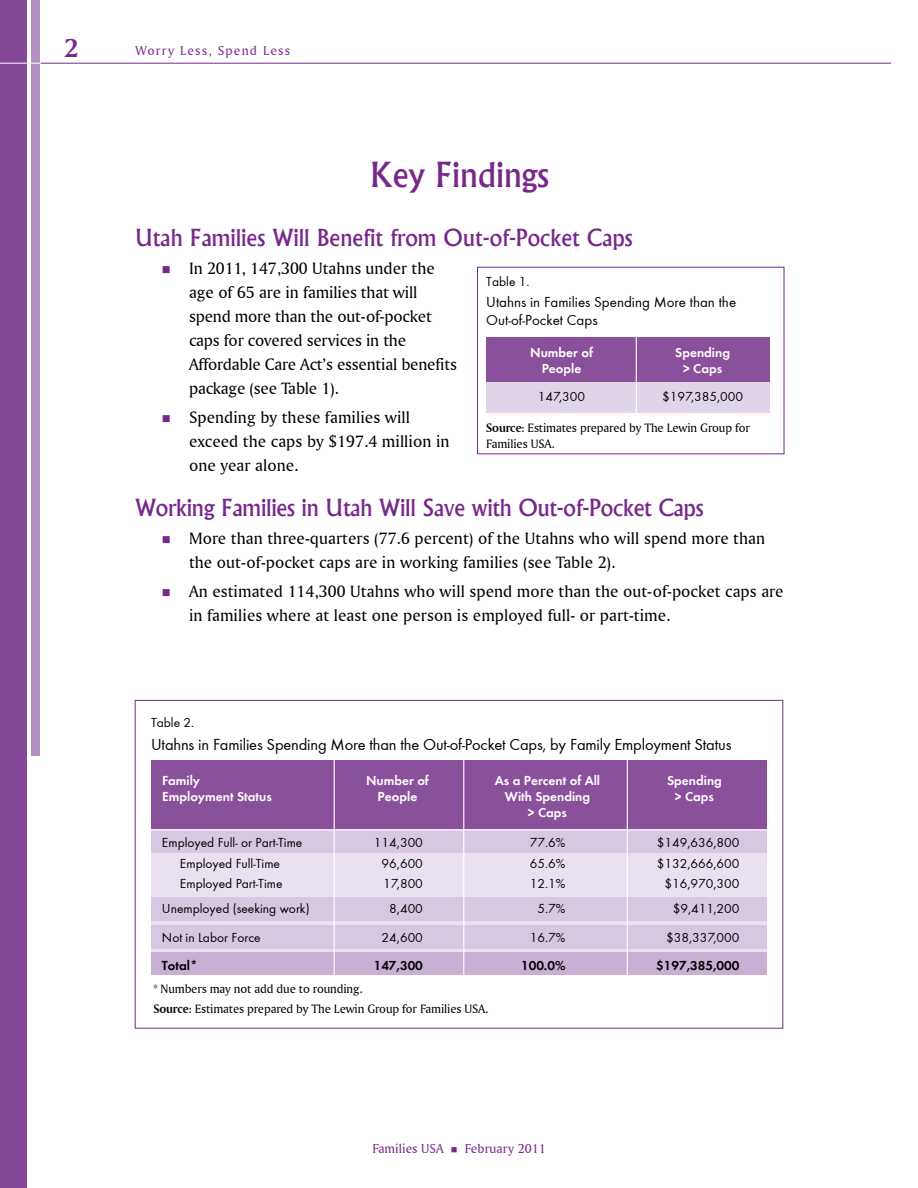
<style>
.page{position:relative;width:918px;height:1188px;background:#fff}
.page>*{position:absolute;margin:0;border:0;box-sizing:border-box;transform-origin:0 0}
.t1{font:500 33px "Albertus";color:#78288b}
.t2{font:27px "Amerigo BT Bold A";color:#78288b}
.t3{font:500 22.5px "Albertus";letter-spacing:-.01em;color:#78288b}
.t4{font:17.25px/24px "Amerigo BT Roman A";letter-spacing:.005em;color:#000}
.t5{font:16.5px "Function";letter-spacing:-.01em;color:#000}
.t6{font:15px/18px "Function";color:#000}
.t7{font:13.5px "Function";color:#000}
.t8{font:700 13.5px "Function";color:#fff}
.t9{font:700 13.5px "Function";color:#000}
.t10{font:13.5px "Amerigo BT Roman A";letter-spacing:.005em;color:#78288b}
.t11{font:13.5px "Amerigo BT Roman A";letter-spacing:.09em;color:#78288b}
.t12{font:12.75px/15.3px "Amerigo BT Roman A";letter-spacing:-.01em;color:#000}
.s1{font-family:"Amerigo BT Bold A"}
</style>
<div class="page">
<div style="left:486px;top:382px;width:284px;height:31px;background:#e0d4e8"></div>
<div style="left:487px;top:337px;width:283px;height:45px;background:#8a509c"></div>
<hr style="left:636px;top:331px;width:1px;height:88px;background:#fff">
<div style="left:151px;top:760px;width:616px;height:69px;background:#8a509c"></div>
<div style="left:151px;top:829px;width:616px;height:136px;background:#e9e1ef"></div>
<div style="left:151px;top:897px;width:616px;height:24px;background:#d7c8e1"></div>
<div style="left:151px;top:926px;width:616px;height:24px;background:#d7c8e1"></div>
<div style="left:151px;top:952px;width:616px;height:23px;background:#c7b0d4"></div>
<div style="left:151px;top:831px;width:616px;height:22px;background:#d7c8e1"></div>
<hr style="left:334px;top:749px;width:1px;height:232px;background:#fff">
<hr style="left:463px;top:749px;width:1px;height:232px;background:#fff">
<hr style="left:627px;top:757px;width:1px;height:218px;background:#fff">
<div style="left:0;top:0;width:27px;height:1188px;background:#854798"></div>
<div style="left:32px;top:0;width:8px;height:756px;background:#b290c1"></div>
<hr style="left:40px;top:63px;width:851px;height:1px;background:#78288b">
<hr style="left:0;top:63px;width:40px;height:1px;background:#fff">
<h2 class="t2" style="left:64px;top:31px;width:15px">2</h2>
<p class="t11" style="left:135px;top:43px;width:157px">Worry Less, Spend Less</p>
<h1 class="t1" style="left:370px;top:154px;width:180px">Key Findings</h1>
<h3 class="t3" style="left:135px;top:223px;width:499px">Utah Families Will Benefit from Out-of-Pocket Caps</h3>
<p class="t4" style="left:189px;top:256px;width:270px">In 2011, 147,300 Utahns under the age of 65 are in families that will spend more than the out-of-pocket caps for covered services in the<br>Affordable Care Act’s essential benefits package (see Table 1).</p>
<p class="t4" style="left:189px;top:405px;width:262px">Spending by these families will exceed the caps by $197.4 million in one year alone.</p>
<h3 class="t3" style="left:135px;top:493px;width:570px">Working Families in Utah Will Save with Out-of-Pocket Caps</h3>
<p class="t4" style="left:189px;top:526px;width:578px">More than three-quarters (77.6 percent) of the Utahns who will spend more than the out-of-pocket caps are in working families (see Table 2).</p>
<p class="t4" style="left:189px;top:579px;width:596px">An estimated 114,300 Utahns who will spend more than the out-of-pocket caps are in families where at least one person is employed full- or part-time.</p>
<p class="t7" style="left:486px;top:273px;width:45px">Table 1.</p>
<p class="t6" style="left:486px;top:293px;width:251px">Utahns in Families Spending More than the<br>Out-of-Pocket Caps</p>
<p class="t8" style="left:530px;top:344px;width:64px">Number of</p>
<p class="t8" style="left:675px;top:344px;width:56px">Spending</p>
<p class="t8" style="left:542px;top:360px;width:41px">People</p>
<p class="t8" style="left:683px;top:360px;width:41px">&gt; Caps</p>
<p class="t7" style="left:538px;top:389px;width:49px">147,300</p>
<p class="t7" style="left:662px;top:389px;width:83px">$197,385,000</p>
<p class="t12" style="left:486px;top:420px;width:265px"><span class="s1">Source</span>: Estimates prepared by The Lewin Group for<br>Families USA.</p>
<p class="t7" style="left:151px;top:715px;width:45px">Table 2.</p>
<p class="t5" style="left:151px;top:735px;width:582px">Utahns in Families Spending More than the Out-of-Pocket Caps, by Family Employment Status</p>
<p class="t8" style="left:162px;top:772px;width:40px">Family</p>
<p class="t8" style="left:366px;top:772px;width:64px">Number of</p>
<p class="t8" style="left:495px;top:772px;width:107px">As a Percent of All</p>
<p class="t8" style="left:667px;top:772px;width:56px">Spending</p>
<p class="t8" style="left:162px;top:788px;width:111px">Employment Status</p>
<p class="t8" style="left:378px;top:788px;width:41px">People</p>
<p class="t8" style="left:505px;top:788px;width:87px">With Spending</p>
<p class="t8" style="left:675px;top:788px;width:41px">&gt; Caps</p>
<p class="t8" style="left:528px;top:805px;width:41px">&gt; Caps</p>
<p class="t7" style="left:162px;top:835px;width:142px">Employed Full- or Part-Time</p>
<p class="t7" style="left:374px;top:835px;width:50px">114,300</p>
<p class="t7" style="left:530px;top:835px;width:37px">77.6%</p>
<p class="t7" style="left:657px;top:835px;width:84px">$149,636,800</p>
<p class="t7" style="left:180px;top:855px;width:102px">Employed Full-Time</p>
<p class="t7" style="left:382px;top:855px;width:43px">96,600</p>
<p class="t7" style="left:530px;top:855px;width:37px">65.6%</p>
<p class="t7" style="left:657px;top:855px;width:84px">$132,666,600</p>
<p class="t7" style="left:180px;top:876px;width:104px">Employed Part-Time</p>
<p class="t7" style="left:383px;top:876px;width:41px">17,800</p>
<p class="t7" style="left:530px;top:876px;width:37px">12.1%</p>
<p class="t7" style="left:664px;top:876px;width:77px">$16,970,300</p>
<p class="t7" style="left:162px;top:901px;width:149px">Unemployed (seeking work)</p>
<p class="t7" style="left:389px;top:901px;width:35px">8,400</p>
<p class="t7" style="left:537px;top:901px;width:30px">5.7%</p>
<p class="t7" style="left:673px;top:901px;width:68px">$9,411,200</p>
<p class="t7" style="left:162px;top:929px;width:100px">Not in Labor Force</p>
<p class="t7" style="left:382px;top:929px;width:43px">24,600</p>
<p class="t7" style="left:530px;top:929px;width:37px">16.7%</p>
<p class="t7" style="left:666px;top:929px;width:75px">$38,337,000</p>
<p class="t9" style="left:162px;top:957px;width:37px">Total*</p>
<p class="t9" style="left:374px;top:957px;width:51px">147,300</p>
<p class="t9" style="left:521px;top:957px;width:46px">100.0%</p>
<p class="t9" style="left:656px;top:957px;width:85px">$197,385,000</p>
<p class="t12" style="left:153px;top:979px;width:337px;line-height:19.8px">* Numbers may not add due to rounding.<br><span class="s1">Source</span>: Estimates prepared by The Lewin Group for Families USA.</p>
<p class="t10" style="left:372px;top:1141px;width:175px">Families USA ■ February 2011</p>
</div>
